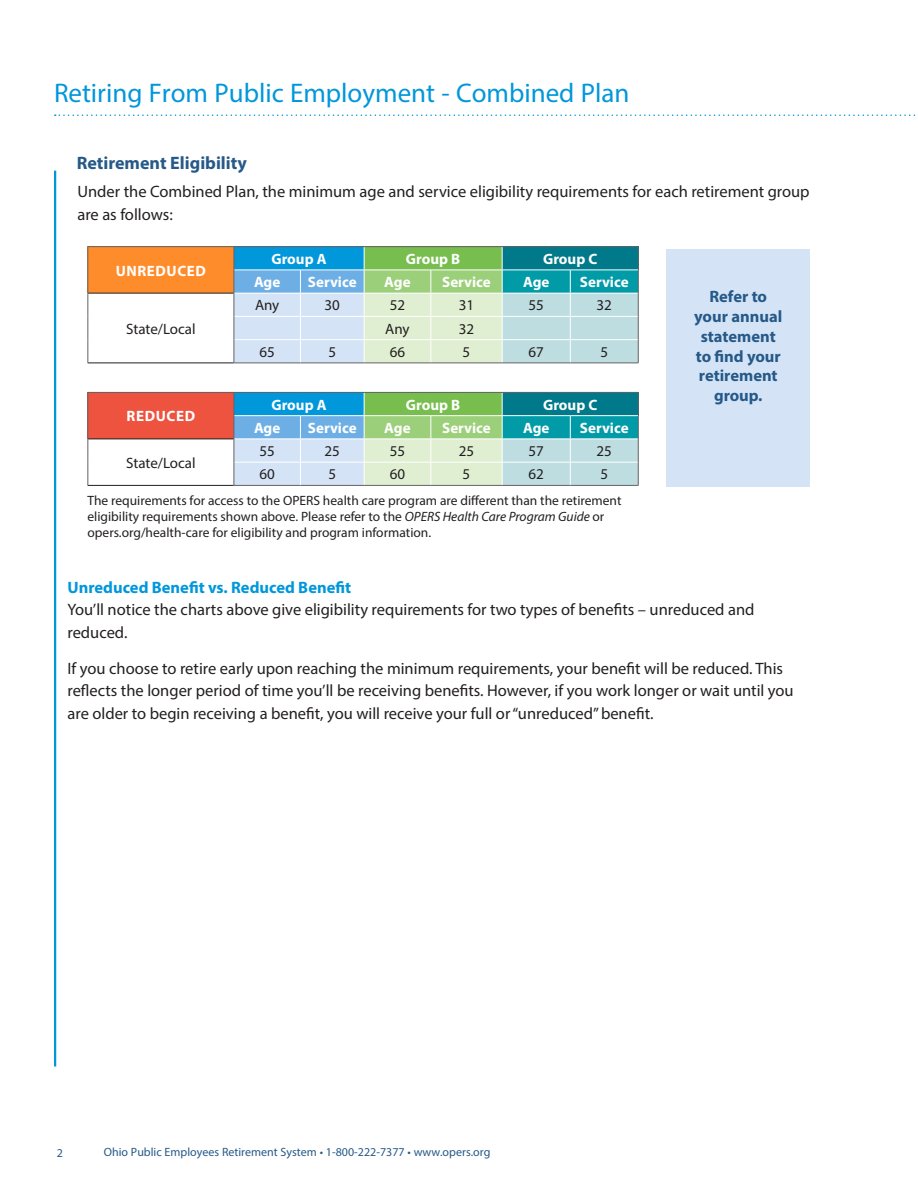
<style>
.page{position:relative;width:918px;height:1188px;background:#fff}
.page>*{position:absolute;margin:0;border:0;box-sizing:border-box;transform-origin:0 0}
.t1{font:27px "Myriad Pro";color:#0097db}
.Leaflet_Header{font:700 18px "Myriad Pro";color:#265988}
.Leaflet_Body{font:16.5px/22.5px "Myriad Pro";color:#231f20}
.Leaflet_Callout{font:700 16.5px/19.8px "Myriad Pro";color:#265988;text-align:center}
.t2{font:700 16.5px "Myriad Pro";color:#0097db}
.t3{font:700 15px "Myriad Pro";color:#fff}
.t4{font:15px "Myriad Pro";color:#231f20}
.t5{font:700 15px "Myriad Pro";letter-spacing:.04em;color:#fff}
.t6{font:13.5px/16.2px "Myriad Pro";color:#231f20}
.t7{font:12px "Myriad Pro";color:#265988}
.s1{font-style:italic}
</style>
<div class="page">
<svg style="left:55px;top:114px;width:861px;height:2px"></svg>
<hr style="left:54px;top:171px;width:2px;height:895px;background:#0097db">
<div style="left:88px;top:247px;width:146px;height:46px;background:#ff8c2b"></div>
<hr style="left:88px;top:293px;width:146px;height:1px;background:#231f20">
<hr style="left:88px;top:363px;width:146px;height:1px;background:#231f20">
<hr style="left:234px;top:246px;width:66px;height:1px;background:#636366">
<hr style="left:300px;top:246px;width:64px;height:1px;background:#636366">
<hr style="left:364px;top:246px;width:67px;height:1px;background:#636366">
<hr style="left:431px;top:246px;width:71px;height:1px;background:#636366">
<hr style="left:502px;top:246px;width:68px;height:1px;background:#636366">
<hr style="left:570px;top:246px;width:68px;height:1px;background:#636366">
<hr style="left:88px;top:246px;width:146px;height:1px;background:#636366">
<svg style="left:88px;top:247px;width:1px;height:116px"></svg>
<svg style="left:234px;top:247px;width:405px;height:116px;background:#9bcdc8"></svg>
<hr style="left:234px;top:363px;width:66px;height:1px;background:#636366">
<hr style="left:300px;top:363px;width:64px;height:1px;background:#636366">
<hr style="left:364px;top:363px;width:67px;height:1px;background:#636366">
<hr style="left:431px;top:363px;width:71px;height:1px;background:#636366">
<hr style="left:502px;top:363px;width:68px;height:1px;background:#636366">
<hr style="left:570px;top:363px;width:68px;height:1px;background:#636366">
<div style="left:88px;top:392px;width:146px;height:47px;background:#ee5340"></div>
<hr style="left:88px;top:439px;width:146px;height:1px;background:#231f20">
<hr style="left:88px;top:485px;width:146px;height:1px;background:#231f20">
<hr style="left:234px;top:392px;width:66px;height:1px;background:#636366">
<hr style="left:300px;top:392px;width:64px;height:1px;background:#636366">
<hr style="left:364px;top:392px;width:67px;height:1px;background:#636366">
<hr style="left:431px;top:392px;width:71px;height:1px;background:#636366">
<hr style="left:502px;top:392px;width:68px;height:1px;background:#636366">
<hr style="left:570px;top:392px;width:68px;height:1px;background:#636366">
<hr style="left:88px;top:392px;width:146px;height:1px;background:#636366">
<svg style="left:88px;top:393px;width:1px;height:92px"></svg>
<svg style="left:234px;top:393px;width:405px;height:92px;background:#8cc6c1"></svg>
<hr style="left:234px;top:485px;width:66px;height:1px;background:#636366">
<hr style="left:300px;top:485px;width:64px;height:1px;background:#636366">
<hr style="left:364px;top:485px;width:67px;height:1px;background:#636366">
<hr style="left:431px;top:485px;width:71px;height:1px;background:#636366">
<hr style="left:502px;top:485px;width:68px;height:1px;background:#636366">
<hr style="left:570px;top:485px;width:68px;height:1px;background:#636366">
<div style="left:667px;top:249px;width:143px;height:237px;background:#d4e4f6"></div>
<h1 class="t1" style="left:54px;top:77px;width:577px">Retiring From Public Employment - Combined Plan</h1>
<h1 class="Leaflet_Header" style="left:77px;top:151px;width:172px">Retirement Eligibility</h1>
<p class="Leaflet_Body" style="left:77px;top:180px;width:734px">Under the Combined Plan, the minimum age and service eligibility requirements for each retirement group are as follows:</p>
<p class="t5" style="left:116px;top:261px;width:92px">UNREDUCED</p>
<p class="t4" style="left:126px;top:319px;width:71px">State/Local</p>
<p class="t5" style="left:127px;top:406px;width:70px">REDUCED</p>
<p class="t4" style="left:126px;top:454px;width:71px">State/Local</p>
<p class="t3" style="left:271px;top:249px;width:57px">Group A</p>
<p class="t3" style="left:406px;top:249px;width:56px">Group B</p>
<p class="t3" style="left:543px;top:249px;width:56px">Group C</p>
<p class="t3" style="left:254px;top:272px;width:28px">Age</p>
<p class="t3" style="left:308px;top:272px;width:50px">Service</p>
<p class="t3" style="left:384px;top:272px;width:28px">Age</p>
<p class="t3" style="left:442px;top:272px;width:50px">Service</p>
<p class="t3" style="left:523px;top:272px;width:28px">Age</p>
<p class="t3" style="left:580px;top:272px;width:50px">Service</p>
<p class="t4" style="left:255px;top:296px;width:26px">Any</p>
<p class="t4" style="left:325px;top:296px;width:17px">30</p>
<p class="t4" style="left:390px;top:296px;width:17px">52</p>
<p class="t4" style="left:459px;top:296px;width:17px">31</p>
<p class="t4" style="left:529px;top:296px;width:17px">55</p>
<p class="t4" style="left:597px;top:296px;width:17px">32</p>
<p class="t4" style="left:385px;top:319px;width:26px">Any</p>
<p class="t4" style="left:459px;top:319px;width:17px">32</p>
<p class="t4" style="left:259px;top:343px;width:17px">65</p>
<p class="t4" style="left:328px;top:343px;width:9px">5</p>
<p class="t4" style="left:390px;top:343px;width:17px">66</p>
<p class="t4" style="left:463px;top:343px;width:9px">5</p>
<p class="t4" style="left:529px;top:343px;width:17px">67</p>
<p class="t4" style="left:600px;top:343px;width:9px">5</p>
<p class="t3" style="left:271px;top:395px;width:57px">Group A</p>
<p class="t3" style="left:406px;top:395px;width:56px">Group B</p>
<p class="t3" style="left:543px;top:395px;width:56px">Group C</p>
<p class="t3" style="left:254px;top:418px;width:28px">Age</p>
<p class="t3" style="left:308px;top:418px;width:50px">Service</p>
<p class="t3" style="left:384px;top:418px;width:28px">Age</p>
<p class="t3" style="left:442px;top:418px;width:50px">Service</p>
<p class="t3" style="left:523px;top:418px;width:28px">Age</p>
<p class="t3" style="left:580px;top:418px;width:50px">Service</p>
<p class="t4" style="left:259px;top:442px;width:17px">55</p>
<p class="t4" style="left:325px;top:442px;width:17px">25</p>
<p class="t4" style="left:390px;top:442px;width:17px">55</p>
<p class="t4" style="left:459px;top:442px;width:17px">25</p>
<p class="t4" style="left:529px;top:442px;width:17px">57</p>
<p class="t4" style="left:597px;top:442px;width:17px">25</p>
<p class="t4" style="left:259px;top:465px;width:17px">60</p>
<p class="t4" style="left:328px;top:465px;width:9px">5</p>
<p class="t4" style="left:390px;top:465px;width:17px">60</p>
<p class="t4" style="left:463px;top:465px;width:9px">5</p>
<p class="t4" style="left:529px;top:465px;width:17px">62</p>
<p class="t4" style="left:600px;top:465px;width:9px">5</p>
<p class="t6" style="left:87px;top:492px;width:536px">The requirements for access to the OPERS health care program are different than the retirement eligibility requirements shown above. Please refer to the <span class="s1">OPERS Health Care Program Guide</span> or opers.org/health-care for eligibility and program information.</p>
<p class="Leaflet_Callout" style="left:694px;top:286px;width:90px">Refer to your annual statement to find your retirement</p>
<p class="Leaflet_Callout" style="left:714px;top:385px;width:50px">group.</p>
<p class="t2" style="left:68px;top:577px;width:285px">Unreduced Benefit vs. Reduced Benefit</p>
<p class="Leaflet_Body" style="left:68px;top:598px;width:689px">You’ll notice the charts above give eligibility requirements for two types of benefits – unreduced and reduced.</p>
<p class="Leaflet_Body" style="left:68px;top:657px;width:728px">If you choose to retire early upon reaching the minimum requirements, your benefit will be reduced. This reflects the longer period of time you’ll be receiving benefits. However, if you work longer or wait until you are older to begin receiving a benefit, you will receive your full or “unreduced” benefit.</p>
<p class="t7" style="left:57px;top:1145px;width:8px">2</p>
<p class="t7" style="left:104px;top:1145px;width:388px">Ohio Public Employees Retirement System • 1-800-222-7377 • www.opers.org</p>
</div>
